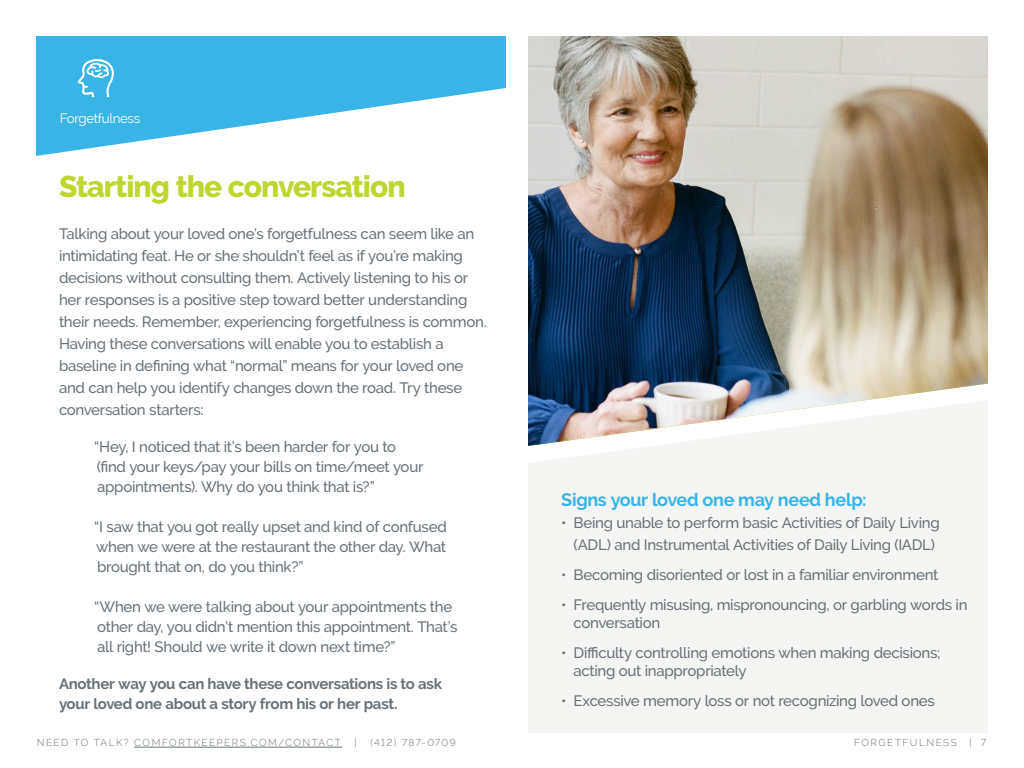
<style>
.page{position:relative;width:1024px;height:768px;background:#fff}
.page>*{position:absolute;margin:0;border:0;box-sizing:border-box;transform-origin:0 0}
.t1{font:800 30px "Raleway";letter-spacing:-.03em;color:#bed62f}
.t2{font:700 18px "Raleway";letter-spacing:-.015em;color:#38b4e7}
.t3{font:500 15px/22px "Raleway";letter-spacing:-.02em;color:#687279}
.t4{font:700 15px/20px "Raleway";letter-spacing:-.02em;color:#687279}
.t5{font:13.4px "Raleway";letter-spacing:-.03em;color:#fff}
.t6{font:300 10px "Raleway";letter-spacing:.145em;color:#687279}
.t7{font:300 10px "Raleway";letter-spacing:.125em;color:#687279}
</style>
<div class="page">
<img style="left:528px;top:36px;width:460px;height:364px">
<svg style="left:528px;top:400px;width:460px;height:333px;fill:#f5f5f3"></svg>
<svg style="left:36px;top:36px;width:470px;height:120px;fill:#38b4e7"></svg>
<svg style="left:78px;top:59px;width:41px;height:38px;background:#68c6ec"></svg>
<hr style="left:134px;top:747px;width:208px;height:1px;background:#687279">
<p class="t5" style="left:60px;top:110px;width:82px">Forgetfulness</p>
<h1 class="t1" style="left:59px;top:170px;width:348px">Starting the conversation</h1>
<p class="t3" style="left:59px;top:223px;width:429px">Talking about your loved one’s forgetfulness can seem like an intimidating feat. He or she shouldn’t feel as if you’re making decisions without consulting them. Actively listening to his or her responses is a positive step toward better understanding their needs. Remember, experiencing forgetfulness is common.<br>Having these conversations will enable you to establish a baseline in defining what “normal” means for your loved one and can help you identify changes down the road. Try these conversation starters:</p>
<p class="t3" style="left:94px;top:437px;width:331px;line-height:20px">“Hey, I noticed that it’s been harder for you to (find your keys/pay your bills on time/meet your appointments). Why do you think that is?”</p>
<p class="t3" style="left:94px;top:517px;width:354px;line-height:20px;text-align:justify">“I saw that you got really upset and kind of confused when we were at the restaurant the other day. What brought that on, do you think?”</p>
<p class="t3" style="left:94px;top:597px;width:365px;line-height:20px">“When we were talking about your appointments the other day, you didn’t mention this appointment. That’s all right! Should we write it down next time?”</p>
<p class="t4" style="left:59px;top:674px;width:385px">Another way you can have these conversations is to ask your loved one about a story from his or her past.</p>
<p class="t2" style="left:561px;top:489px;width:307px">Signs your loved one may need help:</p>
<p class="t3" style="left:561px;top:512px;width:380px;text-align:center">• Being unable to perform basic Activities of Daily Living (ADL) and Instrumental Activities of Daily Living (IADL)</p>
<p class="t3" style="left:561px;top:564px;width:379px">• Becoming disoriented or lost in a familiar environment</p>
<p class="t3" style="left:574px;top:596px;width:396px;line-height:18px;text-indent:-12px">• Frequently misusing, mispronouncing, or garbling words in conversation</p>
<p class="t3" style="left:574px;top:644px;width:368px;line-height:18px;text-indent:-12px">• Difficulty controlling emotions when making decisions; acting out inappropriately</p>
<p class="t3" style="left:561px;top:690px;width:375px">• Excessive memory loss or not recognizing loved ones</p>
<p class="t6" style="left:37px;top:737px;width:305px">NEED TO TALK? COMFORTKEEPERS.COM/CONTACT</p>
<p class="t6" style="left:354px;top:737px;width:4px">|</p>
<p class="t7" style="left:370px;top:737px;width:87px">(412) 787-0709</p>
<p class="t6" style="left:854px;top:737px;width:134px">FORGETFULNESS | 7</p>
</div>
